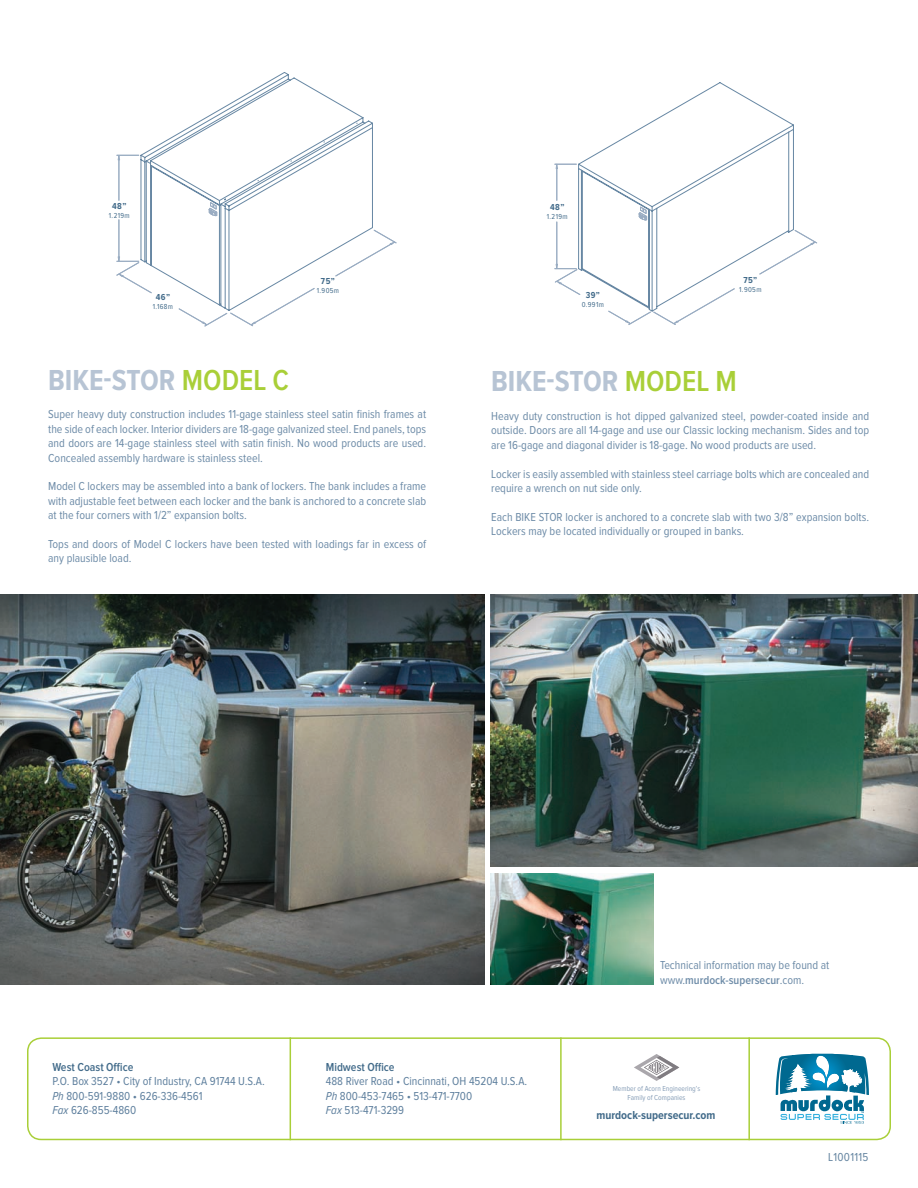
<style>
.page{position:relative;width:918px;height:1188px;background:#fff}
.page>*{position:absolute;margin:0;border:0;box-sizing:border-box;transform-origin:0 0}
.t1{font:700 30px "Proxima Nova Cond";color:#b7c4d4}
.t2{font:600 30px "Proxima Nova Cond";color:#a9cf38}
.t3{font:12px/14.4px "Proxima Nova Cond";color:#6e8ca8}
.t4{font:12px/14.4px "Proxima Nova Cond";color:#5f809e}
.t5{font:600 12px "Proxima Nova Cond";color:#426b8a}
.t6{font:700 12px "Proxima Nova Cond";color:#426b8a}
.t7{font:12px "Proxima Nova Cond";letter-spacing:.025em;color:#6585a1}
.t8{font:700 9px "Proxima Nova Cond";letter-spacing:.05em;color:#426b8a}
.t9{font:7.5px/9px "Proxima Nova Cond";color:#889fb8;text-align:center}
.t10{font:7.5px "Proxima Nova Cond";letter-spacing:.05em;color:#426b8a}
.s1{font-weight:600}
.s2{font-style:italic}
</style>
<div class="page">
<svg style="left:776px;top:1054px;width:93px;height:70px"></svg>
<div style="left:27px;top:1037px;width:864px;height:103px;border:2px solid #a9cf38;border-radius:14px"></div>
<hr style="left:560px;top:1037px;width:2px;height:103px;background:#a9cf38">
<hr style="left:290px;top:1037px;width:1px;height:103px;background:#a9cf38">
<hr style="left:748px;top:1037px;width:2px;height:103px;background:#a9cf38">
<hr style="left:557px;top:169px;width:1px;height:31px;background:#99acc2">
<hr style="left:557px;top:222px;width:1px;height:42px;background:#99acc2">
<svg style="left:555px;top:163px;width:21px;height:6px"></svg>
<svg style="left:554px;top:264px;width:23px;height:30px"></svg>
<svg style="left:609px;top:312px;width:86px;height:13px"></svg>
<svg style="left:795px;top:230px;width:22px;height:25px"></svg>
<svg style="left:577px;top:82px;width:218px;height:230px"></svg>
<svg style="left:140px;top:72px;width:233px;height:222px"></svg>
<hr style="left:119px;top:160px;width:1px;height:40px;background:#99acc2">
<hr style="left:119px;top:220px;width:1px;height:37px;background:#99acc2">
<svg style="left:208px;top:202px;width:9px;height:14px"></svg>
<svg style="left:178px;top:288px;width:137px;height:39px"></svg>
<svg style="left:116px;top:256px;width:36px;height:37px"></svg>
<svg style="left:335px;top:230px;width:62px;height:47px"></svg>
<svg style="left:117px;top:154px;width:22px;height:6px"></svg>
<img style="left:490px;top:873px;width:164px;height:111px">
<img style="left:490px;top:594px;width:428px;height:273px">
<img style="left:0;top:594px;width:485px;height:390px">
<svg style="left:634px;top:1054px;width:45px;height:27px"></svg>
<p class="t8" style="left:112px;top:202px;width:16px">48”</p>
<p class="t10" style="left:109px;top:212px;width:22px">1.219m</p>
<p class="t8" style="left:550px;top:203px;width:16px">48”</p>
<p class="t10" style="left:547px;top:213px;width:22px">1.219m</p>
<p class="t8" style="left:156px;top:293px;width:16px">46”</p>
<p class="t10" style="left:153px;top:303px;width:22px">1.168m</p>
<p class="t8" style="left:321px;top:277px;width:15px">75”</p>
<p class="t10" style="left:317px;top:287px;width:24px">1.905m</p>
<p class="t8" style="left:586px;top:291px;width:16px">39”</p>
<p class="t10" style="left:582px;top:302px;width:24px">0.991m</p>
<p class="t8" style="left:743px;top:276px;width:15px">75”</p>
<p class="t10" style="left:739px;top:286px;width:24px">1.905m</p>
<h1 class="t1" style="left:48px;top:366px;width:15px">bike</h1>
<h1 class="t1" style="left:104px;top:366px;width:25px">-stor</h1>
<h1 class="t2" style="left:182px;top:366px;width:109px">MODEL C</h1>
<p class="t3" style="left:48px;top:408px;width:380px;text-align:justify">Super heavy duty construction includes 11-gage stainless steel satin finish frames at the side of each locker. Interior dividers are 18-gage galvanized steel. End panels, tops and doors are 14-gage stainless steel with satin finish. No wood products are used.<br>Concealed assembly hardware is stainless steel.</p>
<p class="t3" style="left:48px;top:480px;width:380px;text-align:justify">Model C lockers may be assembled into a bank of lockers. The bank includes a frame with adjustable feet between each locker and the bank is anchored to a concrete slab at the four corners with 1/2” expansion bolts.</p>
<p class="t3" style="left:48px;top:537px;width:380px">Tops and doors of Model C lockers have been tested with loadings far in excess of any plausible load.</p>
<h1 class="t1" style="left:491px;top:367px;width:15px">bike</h1>
<h1 class="t1" style="left:547px;top:367px;width:25px">-stor</h1>
<h1 class="t2" style="left:625px;top:367px;width:114px">MODEL M</h1>
<p class="t3" style="left:491px;top:409px;width:380px;text-align:justify">Heavy duty construction is hot dipped galvanized steel, powder-coated inside and outside. Doors are all 14-gage and use our Classic locking mechanism. Sides and top are 16-gage and diagonal divider is 18-gage. No wood products are used.</p>
<p class="t3" style="left:491px;top:467px;width:379px">Locker is easily assembled with stainless steel carriage bolts which are concealed and require a wrench on nut side only.</p>
<p class="t3" style="left:491px;top:510px;width:379px">Each BIKE STOR locker is anchored to a concrete slab with two 3/8” expansion bolts.<br>Lockers may be located individually or grouped in banks.</p>
<p class="t3" style="left:660px;top:959px;width:171px">Technical information may be found at www.<span class="s1">murdock-supersecur</span>.com.</p>
<p class="t5" style="left:52px;top:1061px;width:83px">West Coast Office</p>
<p class="t4" style="left:52px;top:1074px;width:214px">P.O. Box 3527 • City of Industry, CA 91744 U.S.A.<br><span class="s2">Ph</span> 800-591-9880 • 626-336-4561<br><span class="s2">Fax</span> 626-855-4860</p>
<p class="t5" style="left:326px;top:1061px;width:70px">Midwest Office</p>
<p class="t4" style="left:326px;top:1074px;width:203px">488 River Road • Cincinnati, OH 45204 U.S.A.<br><span class="s2">Ph</span> 800-453-7465 • 513-471-7700<br><span class="s2">Fax</span> 513-471-3299</p>
<p class="t9" style="left:613px;top:1085px;width:89px">Member of Acorn Engineering’s<br>Family of Companies</p>
<p class="t6" style="left:596px;top:1110px;width:121px">murdock-supersecur.com</p>
<p class="t7" style="left:828px;top:1151px;width:42px">L1001115</p>
</div>
